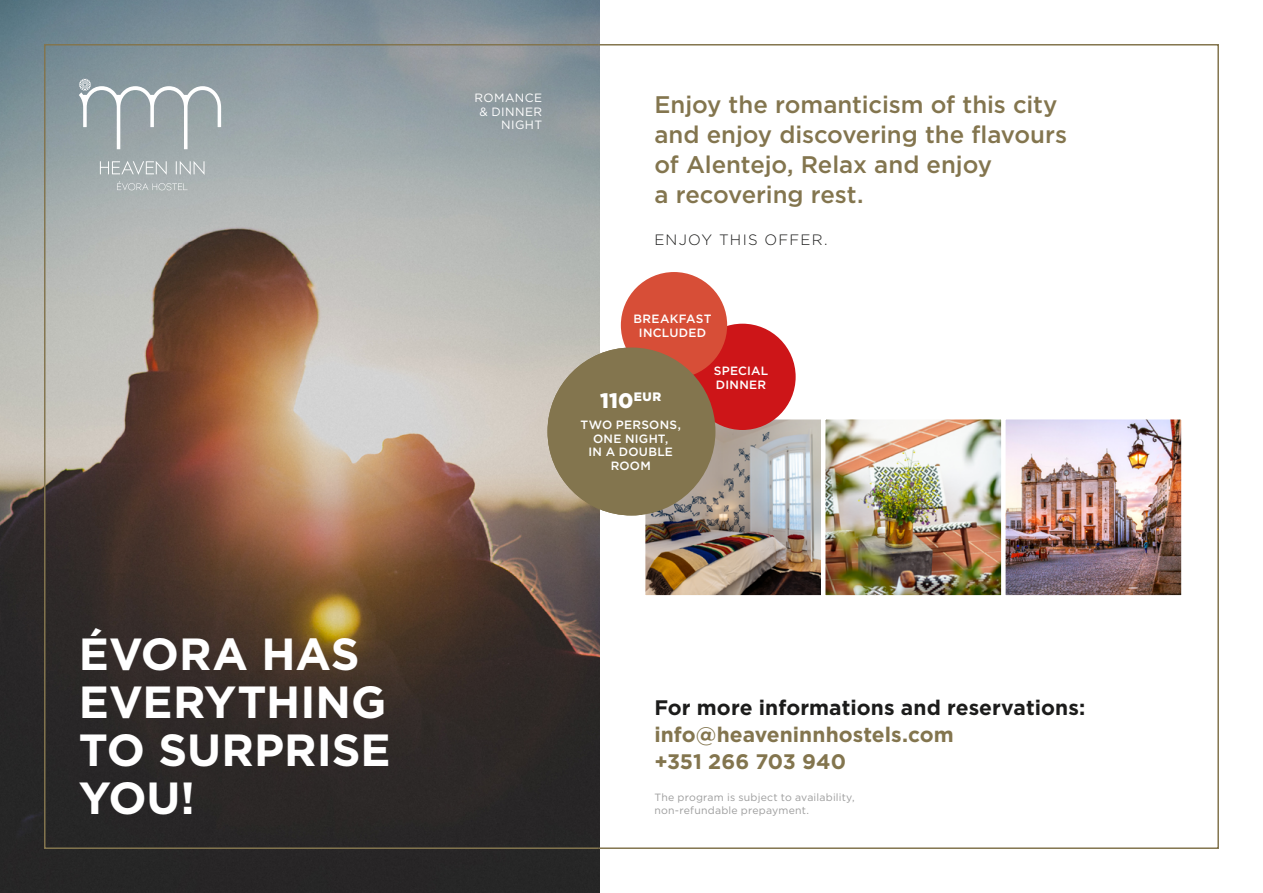
<style>
.page{position:relative;width:1263px;height:893px;background:#fff}
.page>*{position:absolute;margin:0;border:0;box-sizing:border-box;transform-origin:0 0}
.t1{font:700 45px/48px "Gotham";color:#fff}
.t2{font:500 24px/30px "Gotham";letter-spacing:-.005em;color:#83754e}
.t3{font:700 21px/27px "Gotham";color:#83754e}
.t4{font:700 21px "Gotham";letter-spacing:.005em;color:#1c1c1b}
.t5{font:900 21px "Gotham";color:#fff}
.t6{font:300 15px "Gotham";letter-spacing:.08em;color:#1c1c1b}
.t7{font:500 12px/13.5px "Gotham";letter-spacing:.02em;color:#fff;text-align:center}
.t8{font:12px/13.5px "Gotham";letter-spacing:.04em;color:#fff;text-align:right}
.t9{font:10.5px/13.5px "Gotham";letter-spacing:.02em;color:#9d9d9d}
</style>
<div class="page">
<img style="left:0;top:0;width:600px;height:893px">
<svg style="left:117px;top:181px;width:71px;height:9px"></svg>
<svg style="left:100px;top:161px;width:104px;height:14px"></svg>
<svg style="left:79px;top:79px;width:142px;height:70px;background:#a1adb0"></svg>
<img style="left:646px;top:420px;width:174px;height:174px">
<div style="left:642px;top:416px;width:182px;height:182px;border:3px solid #fff"></div>
<img style="left:1006px;top:420px;width:174px;height:174px">
<div style="left:1002px;top:416px;width:182px;height:182px;border:3px solid #fff"></div>
<img style="left:826px;top:420px;width:174px;height:174px">
<div style="left:822px;top:416px;width:182px;height:182px;border:3px solid #fff"></div>
<div style="left:689px;top:324px;width:107px;height:106px;background:#cd1518;border-radius:50%"></div>
<div style="left:621px;top:272px;width:106px;height:106px;background:#d74e37;border-radius:50%"></div>
<div style="left:547px;top:347px;width:168px;height:168px;background:#83754e;border-radius:50%"></div>
<h1 class="t1" style="left:79px;top:629px;width:313px">ÉVORA HAS<br>EVERYTHING<br>TO SURPRISE<br>YOU!</h1>
<p class="t8" style="left:475px;top:91px;width:69px">ROMANCE &amp; DINNER<br>NIGHT</p>
<p class="t2" style="left:654px;top:89px;width:414px">Enjoy the romanticism of this city and enjoy discovering the flavours of Alentejo, Relax and enjoy<br>a recovering rest.</p>
<p class="t6" style="left:654px;top:232px;width:175px">ENJOY THIS OFFER.</p>
<p class="t7" style="left:634px;top:312px;width:80px">BREAKFAST<br>INCLUDED</p>
<p class="t5" style="left:597px;top:389px;width:68px">140<sup>EUR</sup></p>
<p class="t7" style="left:579px;top:418px;width:93px">DUAS PESSOA</p>
<p class="t7" style="left:586px;top:432px;width:90px">TRÊS NOITES,</p>
<p class="t7" style="left:592px;top:445px;width:80px">EM QUARTO</p>
<p class="t7" style="left:608px;top:459px;width:46px">DUPLO</p>
<p class="t5" style="left:600px;top:389px;width:62px">110<sup>EUR</sup></p>
<p class="t7" style="left:581px;top:418px;width:102px">TWO PERSONS,<br>ONE NIGHT,<br>IN A DOUBLE<br>ROOM</p>
<p class="t7" style="left:714px;top:364px;width:56px;text-align:left">SPECIAL<br>DINNER</p>
<p class="t4" style="left:654px;top:696px;width:432px">For more informations and reservations:</p>
<p class="t3" style="left:654px;top:721px;width:301px">info@heaveninnhostels.com +351 266 703 940</p>
<p class="t9" style="left:654px;top:790px;width:202px">The program is subject to availability, non-refundable prepayment.</p>
</div>
